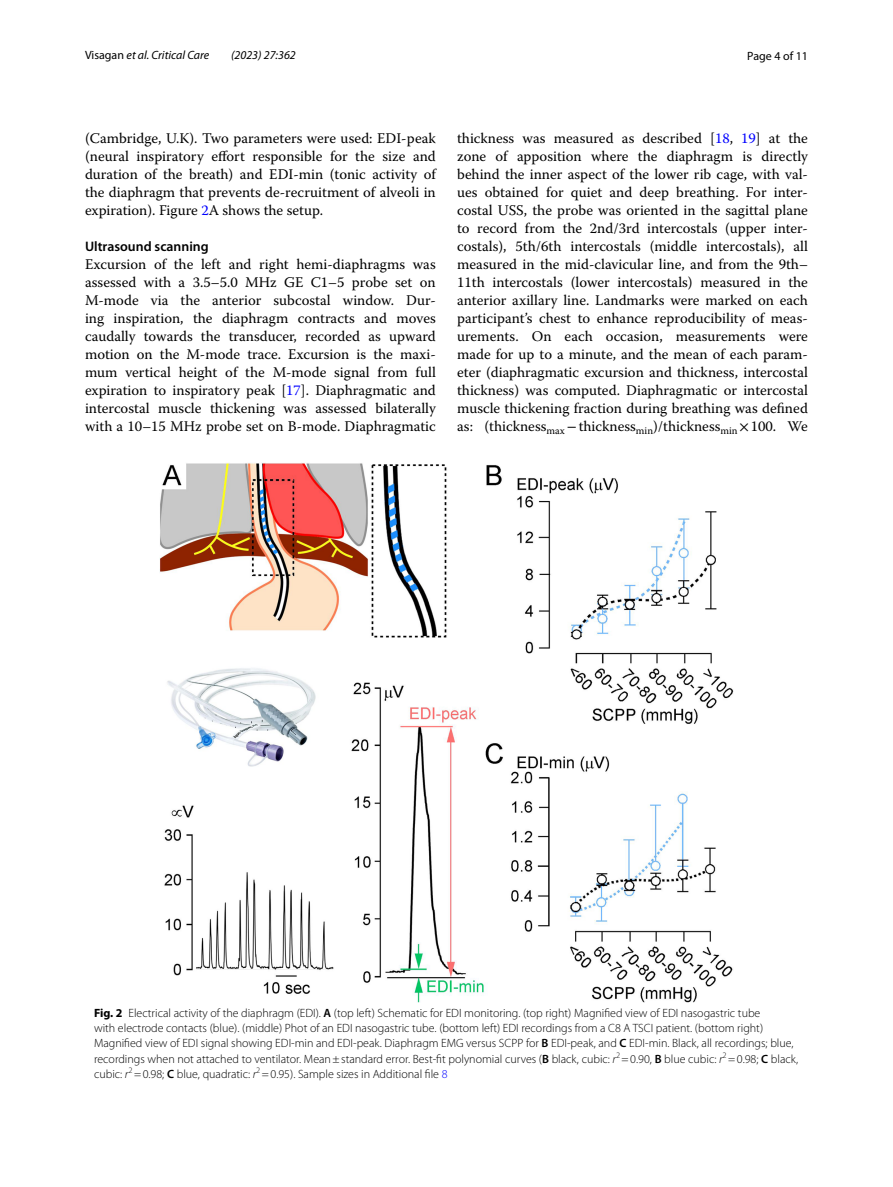
<style>
.page{position:relative;width:893px;height:1187px;background:#fff}
.page>*{position:absolute;margin:0;border:0;box-sizing:border-box;transform-origin:0 0}
.t1{font:14.7px/18px "Warnock Pro";color:#000;text-align:justify}
.t2{font:600 13.8px "Myriad Pro";color:#000}
.t3{font:300 12px/15px "Myriad Pro";color:#000}
.t4{font:italic 12px "Myriad Pro";color:#000}
.t5{font:12px "Myriad Pro";color:#000}
.s1{font-style:normal}
.s2{color:#00f}
.s3{font-family:"STIX"}
.s4{font-weight:700}
.s5{font-weight:600}
.s6{font-style:italic}
</style>
<div class="page">
<img style="left:159px;top:462px;width:574px;height:540px">
<p class="t4" style="left:85px;top:48px;width:126px"><span class="s1">Visagan</span> et al. Critical Care</p>
<p class="t4" style="left:231px;top:48px;width:66px">(2023) 27:362</p>
<p class="t5" style="left:747px;top:48px;width:62px">Page 4 of 11</p>
<p class="t1" style="left:85px;top:128px;width:352px">(Cambridge, U.K). Two parameters were used: EDI-peak (neural inspiratory effort responsible for the size and duration of the breath) and EDI-min (tonic activity of the diaphragm that prevents de-recruitment of alveoli in expiration). Figure <span class="s2">2</span>A shows the setup.</p>
<p class="t2" style="left:85px;top:237px;width:125px">Ultrasound scanning</p>
<p class="t1" style="left:85px;top:254px;width:352px">Excursion of the left and right hemi-diaphragms was assessed with a 3.5–5.0 MHz GE C1–5 probe set on M-mode via the anterior subcostal window. Dur&shy;ing inspiration, the diaphragm contracts and moves caudally towards the transducer, recorded as upward motion on the M-mode trace. Excursion is the maxi&shy;mum vertical height of the M-mode signal from full expiration to inspiratory peak [<span class="s2">17</span>]. Diaphragmatic and intercostal muscle thickening was assessed bilaterally with a 10–15 MHz probe set on B-mode. Diaphragmatic</p>
<p class="t1" style="left:457px;top:128px;width:352px">thickness was measured as described [<span class="s2">18</span>, <span class="s2">19</span>] at the zone of apposition where the diaphragm is directly behind the inner aspect of the lower rib cage, with val&shy;ues obtained for quiet and deep breathing. For inter&shy;costal USS, the probe was oriented in the sagittal plane to record from the 2nd/3rd intercostals (upper inter&shy;costals), 5th/6th intercostals (middle intercostals), all measured in the mid-clavicular line, and from the 9th– 11th intercostals (lower intercostals) measured in the anterior axillary line. Landmarks were marked on each participant’s chest to enhance reproducibility of meas&shy;urements. On each occasion, measurements were made for up to a minute, and the mean of each param&shy;eter (diaphragmatic excursion and thickness, intercostal thickness) was computed. Diaphragmatic or intercostal muscle thickening fraction during breathing was defined as: (thickness<sub>max</sub> <span class="s3">−</span> -thickness<sub>min</sub>)/thickness<sub>min</sub> <span class="s3">×</span>100. We</p>
<p class="t3" style="left:94px;top:1006px;width:706px"><span class="s4">Fig. 2</span> Electrical activity of the diaphragm (EDI). <span class="s5">A</span> (top left) Schematic for EDI monitoring. (top right) Magnified view of EDI nasogastric tube<br>with electrode contacts (blue). (middle) Phot of an EDI nasogastric tube. (bottom left) EDI recordings from a C8 A TSCI patient. (bottom right)<br>Magnified view of EDI signal showing EDI-min and EDI-peak. Diaphragm EMG versus SCPP for <span class="s5">B</span> EDI-peak, and <span class="s5">C</span> EDI-min. Black, all recordings; blue, recordings when not attached to ventilator. Mean±standard error. Best-fit polynomial curves (<span class="s5">B</span> black, cubic: <span class="s6">r</span><sup>2</sup> =0.90, <span class="s5">B</span> blue cubic: <span class="s6">r</span><sup>2</sup> =0.98; <span class="s5">C</span> black, cubic: <span class="s6">r</span><sup>2</sup> =0.98; <span class="s5">C</span> blue, quadratic: <span class="s6">r</span><sup>2</sup> =0.95). Sample sizes in Additional file <span class="s2">8</span></p>
</div>
